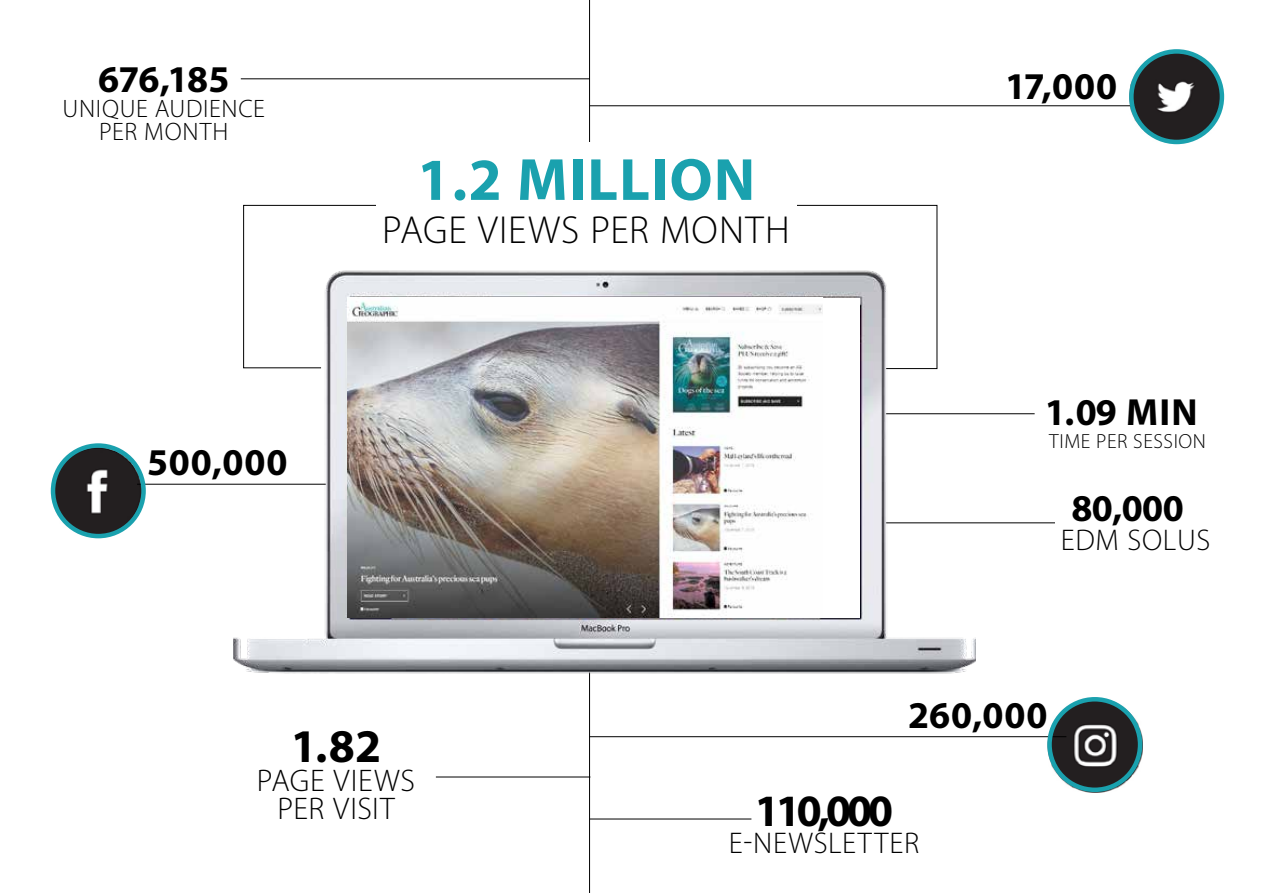
<style>
.page{position:relative;width:1263px;height:893px;background:#fff}
.page>*{position:absolute;margin:0;border:0;box-sizing:border-box;transform-origin:0 0}
.t1{font:700 60px "Myriad Pro";letter-spacing:.02em;color:#1aa1ae}
.t2{font:700 47.1px "Myriad Pro";color:#000}
.t3{font:700 45px "Myriad Pro";letter-spacing:-.085em;color:#000}
.t4{font:300 39.15px "Myriad Pro";letter-spacing:.025em;color:#000}
.t5{font:700 37.95px "Myriad Pro";letter-spacing:.01em;color:#000}
.t6{font:300 31.35px/28.2px "Myriad Pro";letter-spacing:.02em;color:#000;text-align:center}
.t7{font:300 30px "Myriad Pro";letter-spacing:.025em;color:#000}
.t8{font:300 25.35px/22.8px "Myriad Pro";letter-spacing:.025em;color:#000;text-align:center}
.t9{font:300 20.4px "Myriad Pro";letter-spacing:.03em;color:#000}
</style>
<div class="page">
<hr style="left:589px;top:632px;width:1px;height:261px;background:#000">
<hr style="left:241px;top:79px;width:349px;height:1px;background:#000">
<hr style="left:590px;top:106px;width:544px;height:1px;background:#000">
<img style="left:1047px;top:697px;width:95px;height:95px">
<img style="left:53px;top:443px;width:88px;height:96px">
<hr style="left:137px;top:484px;width:213px;height:1px;background:#000">
<hr style="left:589px;top:736px;width:477px;height:1px;background:#000">
<hr style="left:436px;top:777px;width:154px;height:1px;background:#000">
<hr style="left:590px;top:819px;width:161px;height:1px;background:#000">
<hr style="left:864px;top:413px;width:171px;height:1px;background:#000">
<hr style="left:589px;top:0;width:1px;height:150px;background:#000">
<img style="left:1128px;top:49px;width:92px;height:96px">
<hr style="left:885px;top:523px;width:170px;height:1px;background:#000">
<img style="left:234px;top:242px;width:741px;height:435px">
<div style="left:347px;top:298px;width:513px;height:320px;background:#fff"></div>
<img style="left:347px;top:301px;width:476px;height:317px">
<div style="left:1129px;top:49px;width:95px;height:95px;border:4px solid #1aa1ae;border-radius:50%"></div>
<div style="left:51px;top:443px;width:95px;height:95px;border:4px solid #1aa1ae;border-radius:50%"></div>
<div style="left:1047px;top:697px;width:95px;height:95px;border:4px solid #1aa1ae;border-radius:50%"></div>
<p class="t5" style="left:98px;top:54px;width:133px">676,185</p>
<p class="t8" style="left:63px;top:97px;width:204px">UNIQUE AUDIENCE<br>PER MONTH</p>
<p class="t5" style="left:147px;top:438px;width:142px">500,000</p>
<h1 class="t1" style="left:417px;top:141px;width:340px">1.2 MILLION</h1>
<p class="t4" style="left:382px;top:206px;width:409px">PAGE VIEWS PER MONTH</p>
<p class="t5" style="left:1005px;top:61px;width:114px">17,000</p>
<p class="t5" style="left:1045px;top:387px;width:154px">1.09 MIN</p>
<p class="t9" style="left:1049px;top:429px;width:158px">TIME PER SESSION</p>
<p class="t5" style="left:1071px;top:484px;width:114px">80,000</p>
<p class="t7" style="left:1061px;top:522px;width:151px">EDM SOLUS</p>
<p class="t2" style="left:291px;top:716px;width:92px">1.82</p>
<p class="t6" style="left:257px;top:766px;width:160px">PAGE VIEWS<br>PER VISIT</p>
<p class="t5" style="left:908px;top:690px;width:141px">260,000</p>
<p class="t3" style="left:755px;top:781px;width:140px">110,000</p>
<p class="t7" style="left:729px;top:825px;width:192px">E-NEWSLETTER</p>
</div>
